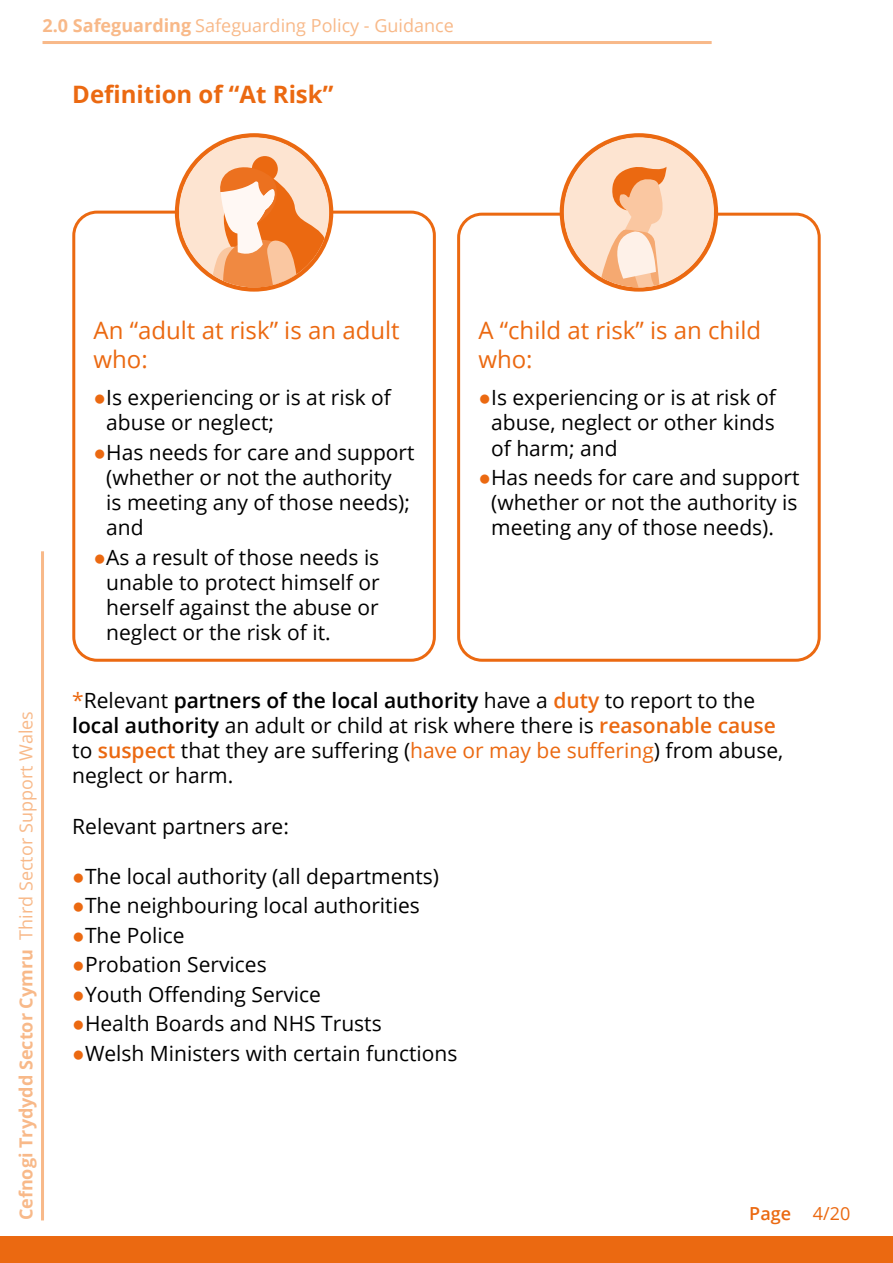
<style>
.page{position:relative;width:893px;height:1263px;background:#fff}
.page>*{position:absolute;margin:0;border:0;box-sizing:border-box;transform-origin:0 0}
.Subheading-Orange{font:24px/28.8px "Open Sans";color:#eb6911}
.Subheading-Orange-2{font:700 24px "Open Sans";color:#eb6911}
.Paragraph-Standard{font:21px/25.2px "Open Sans";color:#000}
.t1{font:18px "Open Sans";color:#f8b989}
.t2{font:700 18px "Open Sans";color:#f8b989}
.t3{font:600 18px "Open Sans";color:#eb6911}
.s1{font-weight:700}
.s2{font-family:"Helvetica";color:#eb6911}
.s3{color:#eb6911}
.s4{font-weight:600}
.s5{font-weight:600;color:#eb6911}
.s6{font-weight:400}
</style>
<div class="page">
<hr style="left:43px;top:41px;width:669px;height:3px;background:#f8b989">
<div style="left:0;top:1236px;width:893px;height:27px;background:#eb6911"></div>
<hr style="left:41px;top:551px;width:3px;height:669px;background:#f8b989">
<div style="left:457px;top:213px;width:364px;height:449px;border:3px solid #eb6911;border-radius:23px"></div>
<div style="left:72px;top:211px;width:364px;height:451px;border:3px solid #eb6911;border-radius:23px"></div>
<div style="left:175px;top:133px;width:158px;height:159px;border:4px solid #eb6911;border-radius:50%"></div>
<svg style="left:179px;top:137px;width:150px;height:150px"></svg>
<div style="left:560px;top:133px;width:158px;height:159px;border:4px solid #eb6911;border-radius:50%"></div>
<svg style="left:564px;top:137px;width:150px;height:150px;background:#fad6bc"></svg>
<p class="t1" style="left:43px;top:13px;width:413px"><span class="s1">2.0 Safeguarding</span> Safeguarding Policy - Guidance</p>
<h4 class="Subheading-Orange-2" style="left:72px;top:78px;width:263px">Definition of “At Risk”</h4>
<h4 class="Subheading-Orange" style="left:94px;top:315px;width:308px">An “adult at risk” is an adult who:</h4>
<h4 class="Subheading-Orange" style="left:478px;top:315px;width:284px">A “child at risk” is an child who:</h4>
<p class="t1" style="left:14px;top:940px;width:230px;rotate:-90deg">Third Sector Support Wales</p>
<p class="t2" style="left:13px;top:1220px;width:273px;rotate:-90deg">Cefnogi Trydydd Sector Cymru</p>
<p class="Paragraph-Standard" style="left:106px;top:384px;width:286px;text-indent:-13px"><span class="s2">●</span>Is experiencing or is at risk of abuse or neglect;</p>
<p class="Paragraph-Standard" style="left:106px;top:439px;width:310px;text-indent:-13px"><span class="s2">●</span>Has needs for care and support (whether or not the authority<br>is meeting any of those needs); and</p>
<p class="Paragraph-Standard" style="left:106px;top:544px;width:275px;text-align:justify;text-indent:-13px"><span class="s2">●</span>As a result of those needs is unable to protect himself or herself against the abuse or neglect or the risk of it.</p>
<p class="Paragraph-Standard" style="left:491px;top:384px;width:286px;text-align:justify;text-indent:-13px"><span class="s2">●</span>Is experiencing or is at risk of abuse, neglect or other kinds of harm; and</p>
<p class="Paragraph-Standard" style="left:478px;top:464px;width:323px;text-align:center"><span class="s2">●</span>Has needs for care and support (whether or not the authority is meeting any of those needs).</p>
<p class="Paragraph-Standard" style="left:72px;top:687px;width:712px"><span class="s3">*</span>Relevant <span class="s4">partners of the local authority</span> have a <span class="s5">duty</span> to report to the <span class="s4">local authority</span> an adult or child at risk where there is <span class="s5">reasonable cause </span>to <span class="s5">suspect</span> that they are suffering (<span class="s3">have or may be suffering</span>) from abuse, neglect or harm.</p>
<p class="Paragraph-Standard" style="left:72px;top:813px;width:218px">Relevant partners are:</p>
<p class="Paragraph-Standard" style="left:72px;top:863px;width:368px"><span class="s2">●</span>The local authority (all departments)</p>
<p class="Paragraph-Standard" style="left:72px;top:893px;width:349px"><span class="s2">●</span>The neighbouring local authorities</p>
<p class="Paragraph-Standard" style="left:72px;top:922px;width:114px"><span class="s2">●</span>The Police</p>
<p class="Paragraph-Standard" style="left:72px;top:951px;width:196px"><span class="s2">●</span>Probation Services</p>
<p class="Paragraph-Standard" style="left:72px;top:981px;width:250px"><span class="s2">●</span>Youth Offending Service</p>
<p class="Paragraph-Standard" style="left:72px;top:1010px;width:311px"><span class="s2">●</span>Health Boards and NHS Trusts</p>
<p class="Paragraph-Standard" style="left:72px;top:1040px;width:387px"><span class="s2">●</span>Welsh Ministers with certain functions</p>
<p class="t3" style="left:749px;top:1201px;width:103px">Page <span class="s6">4/20</span></p>
</div>
